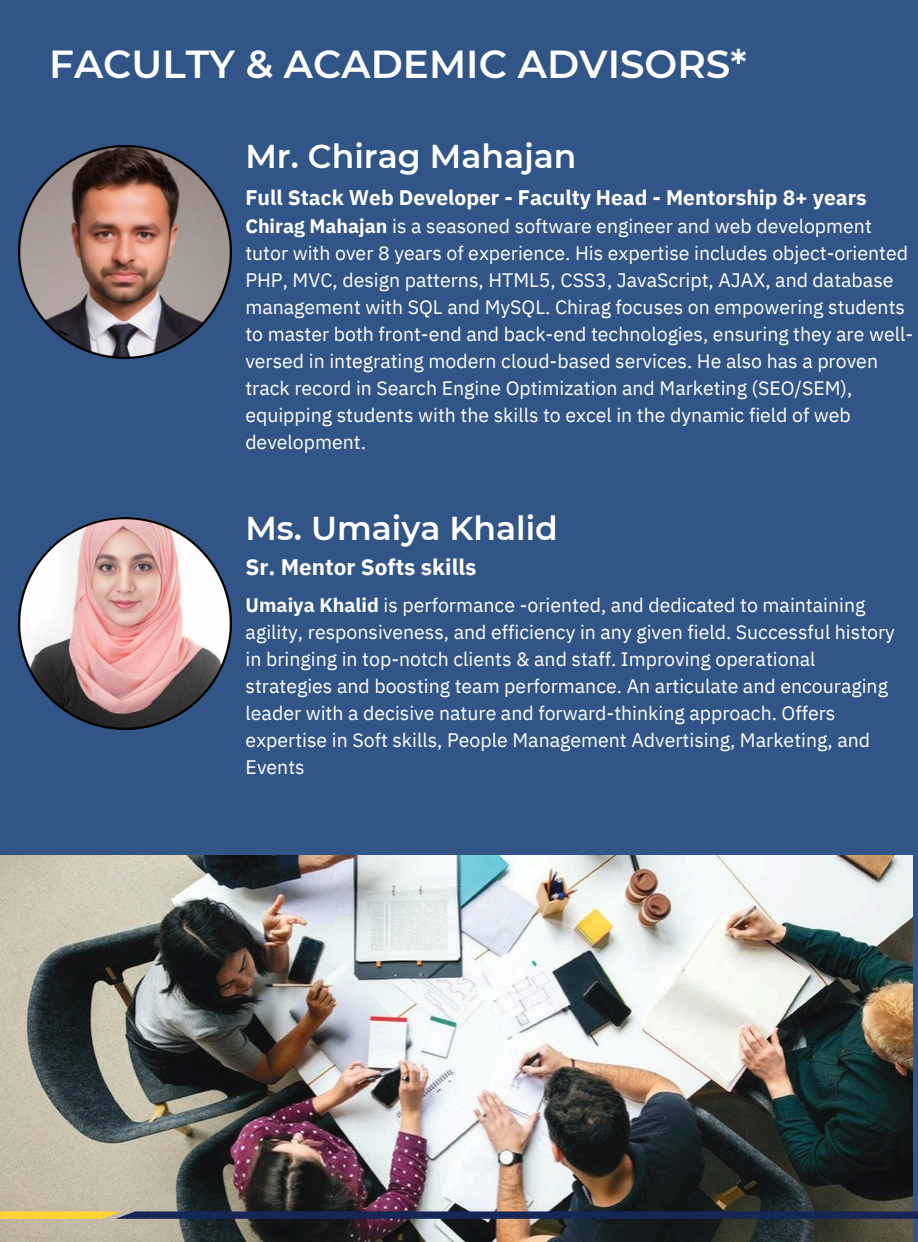
<style>
.page{position:relative;width:918px;height:1242px;background:#305586}
.page>*{position:absolute;margin:0;border:0;box-sizing:border-box;transform-origin:0 0}
.t1{font:600 39px "Montserrat";color:#fff}
.t2{font:600 33px "Montserrat";color:#fff}
.t3{font:700 22.5px "IBM Plex Sans";color:#fff}
.t4{font:700 21px "IBM Plex Sans";color:#fff}
.t5{font:19.5px/27px "IBM Plex Sans";color:#fff}
.s1{font-weight:700}
</style>
<div class="page">
<img style="left:0;top:856px;width:912px;height:386px">
<svg style="left:0;top:1211px;width:918px;height:8px;background:#373f53"></svg>
<img style="left:19px;top:517px;width:212px;height:213px">
<img style="left:19px;top:146px;width:212px;height:212px">
<h2 class="t1" style="left:49px;top:41px;width:699px">FACULTY &amp; ACADEMIC ADVISORS*</h2>
<h3 class="t2" style="left:245px;top:136px;width:333px">Mr. Chirag Mahajan</h3>
<p class="t4" style="left:245px;top:184px;width:623px">Full Stack Web Developer - Faculty Head - Mentorship 8+ years</p>
<p class="t5" style="left:245px;top:213px;width:669px"><span class="s1">Chirag Mahajan</span> is a seasoned software engineer and web development tutor with over 8 years of experience. His expertise includes object-oriented PHP, MVC, design patterns, HTML5, CSS3, JavaScript, AJAX, and database management with SQL and MySQL. Chirag focuses on empowering students to master both front-end and back-end technologies, ensuring they are well&shy;versed in integrating modern cloud-based services. He also has a proven track record in Search Engine Optimization and Marketing (SEO/SEM), equipping students with the skills to excel in the dynamic field of web development.</p>
<p class="t2" style="left:245px;top:508px;width:314px">Ms. Umaiya Khalid</p>
<p class="t3" style="left:245px;top:552px;width:233px">Sr. Mentor Softs skills</p>
<p class="t5" style="left:246px;top:591px;width:651px"><span class="s1">Umaiya Khalid</span> is performance -oriented, and dedicated to maintaining agility, responsiveness, and efficiency in any given field. Successful history in bringing in top-notch clients &amp; and staff. Improving operational strategies and boosting team performance. An articulate and encouraging leader with a decisive nature and forward-thinking approach. Offers expertise in Soft skills, People Management Advertising, Marketing, and Events</p>
</div>
